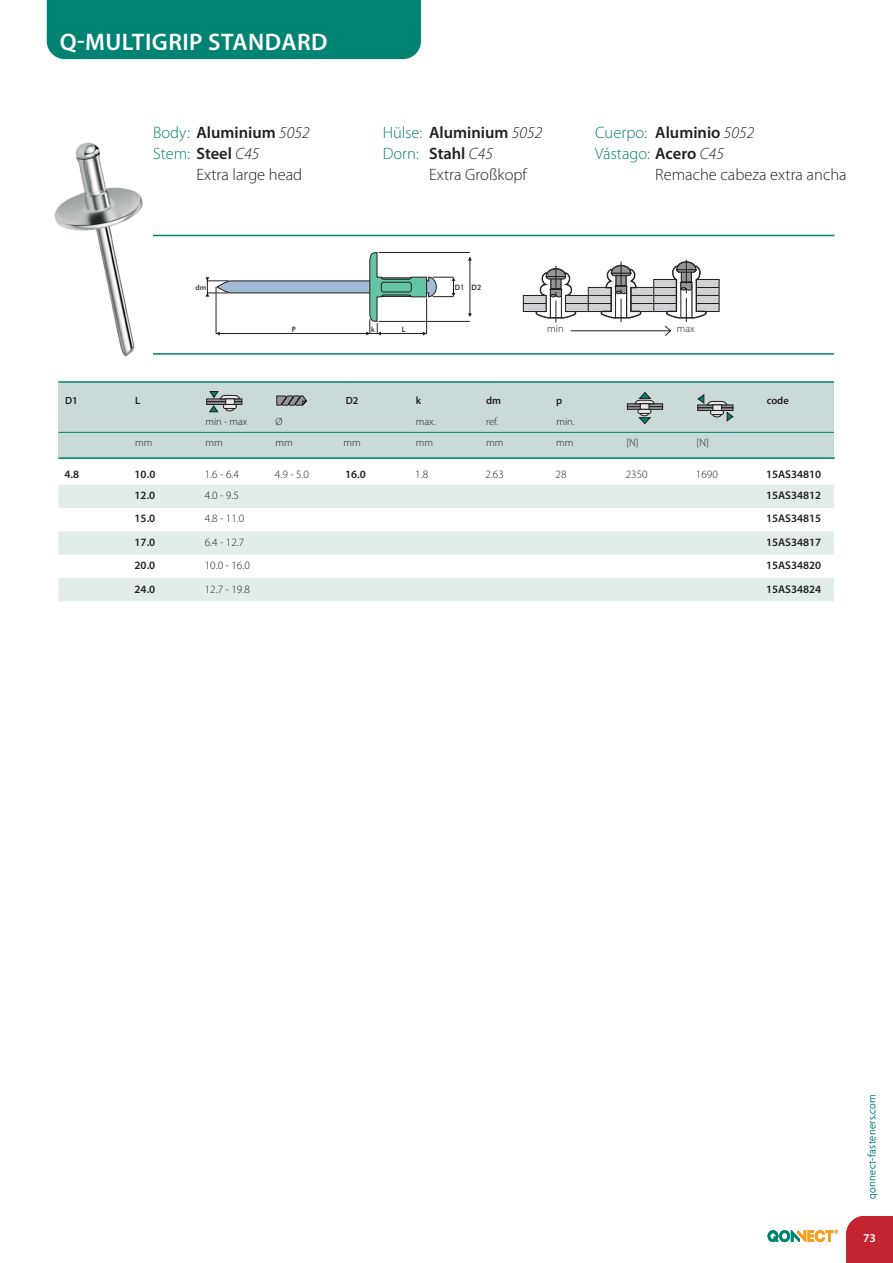
<style>
.page{position:relative;width:893px;height:1263px;background:#fff}
.page>*{position:absolute;margin:0;border:0;box-sizing:border-box;transform-origin:0 0}
.t1{font:600 24px "Myriad Pro";letter-spacing:.02em;color:#fff}
.t2{font:600 16.5px/21px "Myriad Pro";color:#231f20}
.t3{font:300 16.5px "Myriad Pro";color:#231f20}
.t4{font:300 16.5px/21px "Myriad Pro";color:#008373}
.t5{font:600 12px "Myriad Pro";color:#fff}
.t6{font:600 11.25px "Myriad Pro";color:#231f20}
.t7{font:300 11.25px "Myriad Pro";color:#231f20}
.t8{font:300 10.5px "Myriad Pro";color:#231f20}
.t9{font:300 10.5px "Myriad Pro";letter-spacing:.04em;color:#008373}
.t10{font:600 10.5px "Myriad Pro";color:#231f20}
.t11{font:500 7.35px "Futura BT";color:#231f20}
.s1{font-weight:300;color:#008373}
.s2{font-weight:300;font-style:italic}
.s3{font-weight:600;color:#231f20}
.s4{font-style:italic;color:#231f20}
</style>
<div class="page">
<hr style="left:84px;top:353px;width:750px;height:2px;background:#008373">
<div style="left:58px;top:383px;width:776px;height:76px;background:#c9dad8"></div>
<hr style="left:58px;top:432px;width:776px;height:1px;background:#008373">
<div style="left:846px;top:1216px;width:47px;height:47px;background:#c32430"></div>
<div style="left:627px;top:403px;width:36px;height:4px;border:1px solid #231f20"></div>
<div style="left:627px;top:406px;width:36px;height:4px;border:1px solid #231f20"></div>
<div style="left:640px;top:404px;width:9px;height:5px;background:#e6e7e9"></div>
<div style="left:640px;top:403px;width:9px;height:7px;border:1px solid #231f20"></div>
<hr style="left:638px;top:409px;width:13px;height:4px;background:#e6e7e9;border-radius:2px">
<div style="left:638px;top:409px;width:13px;height:5px;border:1px solid #231f20;border-radius:2px"></div>
<svg style="left:634px;top:392px;width:20px;height:12px"></svg>
<svg style="left:638px;top:413px;width:13px;height:12px"></svg>
<svg style="left:697px;top:394px;width:37px;height:28px"></svg>
<div style="left:206px;top:398px;width:36px;height:4px;border:1px solid #231f20"></div>
<div style="left:206px;top:401px;width:36px;height:4px;border:1px solid #231f20"></div>
<svg style="left:208px;top:391px;width:32px;height:22px"></svg>
<svg style="left:276px;top:395px;width:31px;height:11px"></svg>
<svg style="left:767px;top:1229px;width:71px;height:14px"></svg>
<hr style="left:58px;top:457px;width:776px;height:2px;background:#008373">
<hr style="left:58px;top:381px;width:776px;height:2px;background:#008373">
<svg style="left:59px;top:484px;width:775px;height:1px"></svg>
<svg style="left:58px;top:485px;width:776px;height:116px;fill:#e2eceb"></svg>
<hr style="left:470px;top:257px;width:1px;height:58px;background:#231f20">
<hr style="left:379px;top:252px;width:91px;height:1px;background:#231f20">
<hr style="left:379px;top:321px;width:91px;height:1px;background:#231f20">
<svg style="left:468px;top:257px;width:4px;height:4px"></svg>
<svg style="left:205px;top:252px;width:250px;height:83px"></svg>
<hr style="left:99px;top:235px;width:735px;height:1px;background:#008373">
<div style="left:47px;top:0;width:374px;height:59px;background:#008373"></div>
<div style="left:47px;top:214px;width:106px;height:152px;background:#fff"></div>
<img style="left:54px;top:142px;width:89px;height:215px">
<hr style="left:571px;top:330px;width:99px;height:1px;background:#231f20">
<svg style="left:535px;top:265px;width:41px;height:58px"></svg>
<div style="left:523px;top:295px;width:23px;height:8px;background:#d1d2d4"></div>
<div style="left:523px;top:295px;width:23px;height:9px;border:1px solid #231f20"></div>
<div style="left:523px;top:303px;width:23px;height:8px;background:#d1d2d4"></div>
<div style="left:523px;top:303px;width:23px;height:9px;border:1px solid #231f20"></div>
<div style="left:566px;top:295px;width:22px;height:8px;background:#d1d2d4"></div>
<div style="left:565px;top:295px;width:24px;height:9px;border:1px solid #231f20"></div>
<div style="left:566px;top:303px;width:22px;height:8px;background:#d1d2d4"></div>
<div style="left:565px;top:303px;width:24px;height:9px;border:1px solid #231f20"></div>
<div style="left:588px;top:295px;width:23px;height:8px;background:#d1d2d4"></div>
<div style="left:588px;top:295px;width:24px;height:9px;border:1px solid #231f20"></div>
<div style="left:588px;top:287px;width:23px;height:8px;background:#d1d2d4"></div>
<div style="left:588px;top:287px;width:24px;height:9px;border:1px solid #231f20"></div>
<div style="left:588px;top:303px;width:23px;height:8px;background:#d1d2d4"></div>
<div style="left:588px;top:303px;width:24px;height:9px;border:1px solid #231f20"></div>
<div style="left:631px;top:295px;width:23px;height:8px;background:#d1d2d4"></div>
<div style="left:631px;top:287px;width:23px;height:8px;background:#d1d2d4"></div>
<div style="left:630px;top:287px;width:24px;height:9px;border:1px solid #231f20"></div>
<div style="left:631px;top:303px;width:23px;height:8px;background:#d1d2d4"></div>
<div style="left:630px;top:303px;width:24px;height:9px;border:1px solid #231f20"></div>
<div style="left:654px;top:295px;width:23px;height:8px;background:#d1d2d4"></div>
<div style="left:653px;top:295px;width:24px;height:9px;border:1px solid #231f20"></div>
<div style="left:654px;top:287px;width:23px;height:8px;background:#d1d2d4"></div>
<div style="left:653px;top:287px;width:24px;height:9px;border:1px solid #231f20"></div>
<div style="left:654px;top:279px;width:23px;height:8px;background:#d1d2d4"></div>
<div style="left:653px;top:279px;width:24px;height:9px;border:1px solid #231f20"></div>
<div style="left:654px;top:303px;width:23px;height:8px;background:#d1d2d4"></div>
<div style="left:653px;top:303px;width:24px;height:9px;border:1px solid #231f20"></div>
<div style="left:696px;top:295px;width:23px;height:8px;background:#d1d2d4"></div>
<div style="left:696px;top:287px;width:23px;height:8px;background:#d1d2d4"></div>
<div style="left:696px;top:287px;width:23px;height:9px;border:1px solid #231f20"></div>
<div style="left:696px;top:279px;width:23px;height:8px;background:#d1d2d4"></div>
<div style="left:696px;top:279px;width:23px;height:9px;border:1px solid #231f20"></div>
<div style="left:696px;top:303px;width:23px;height:8px;background:#d1d2d4"></div>
<div style="left:696px;top:303px;width:23px;height:9px;border:1px solid #231f20"></div>
<svg style="left:600px;top:261px;width:42px;height:61px"></svg>
<svg style="left:664px;top:260px;width:43px;height:76px"></svg>
<h1 class="t1" style="left:60px;top:27px;width:269px">Q-MULTIGRIP STANDARD</h1>
<h2 class="t2" style="left:153px;top:122px;width:158px"><span class="s1">Body:</span> Aluminium <span class="s2">5052<br></span><span class="s1">Stem:</span> Steel <span class="s2">C45</span></h2>
<h2 class="t3" style="left:197px;top:166px;width:107px">Extra large head</h2>
<h2 class="t2" style="left:383px;top:122px;width:161px"><span class="s1">Hülse:</span> Aluminium <span class="s2">5052<br></span><span class="s1">Dorn:</span> Stahl <span class="s2">C45</span></h2>
<h2 class="t3" style="left:429px;top:166px;width:99px">Extra Großkopf</h2>
<h2 class="t4" style="left:595px;top:123px;width:161px">Cuerpo: <span class="s3">Aluminio</span> <span class="s4">5052<br></span>Vástago: <span class="s3">Acero</span> <span class="s4">C45</span></h2>
<h2 class="t3" style="left:655px;top:166px;width:193px">Remache cabeza extra ancha</h2>
<p class="t11" style="left:196px;top:283px;width:12px">dm</p>
<p class="t11" style="left:455px;top:283px;width:28px">D1 D2</p>
<p class="t11" style="left:292px;top:325px;width:5px">P</p>
<p class="t11" style="left:371px;top:325px;width:5px">k</p>
<p class="t11" style="left:402px;top:325px;width:5px">L</p>
<p class="t8" style="left:547px;top:323px;width:18px">min</p>
<p class="t8" style="left:677px;top:323px;width:19px">max</p>
<p class="t10" style="left:65px;top:393px;width:14px">D1</p>
<p class="t10" style="left:135px;top:393px;width:7px">L</p>
<p class="t10" style="left:346px;top:393px;width:14px">D2</p>
<p class="t10" style="left:416px;top:393px;width:7px">k</p>
<p class="t10" style="left:486px;top:393px;width:17px">dm</p>
<p class="t10" style="left:556px;top:393px;width:8px">p</p>
<p class="t10" style="left:767px;top:393px;width:24px">code</p>
<p class="t8" style="left:205px;top:416px;width:44px">min - max</p>
<p class="t8" style="left:276px;top:416px;width:9px">Ø</p>
<p class="t8" style="left:416px;top:416px;width:21px">max.</p>
<p class="t8" style="left:486px;top:416px;width:14px">ref.</p>
<p class="t8" style="left:556px;top:416px;width:20px">min.</p>
<p class="t8" style="left:135px;top:437px;width:19px">mm</p>
<p class="t8" style="left:205px;top:437px;width:19px">mm</p>
<p class="t8" style="left:276px;top:437px;width:19px">mm</p>
<p class="t8" style="left:344px;top:437px;width:19px">mm</p>
<p class="t8" style="left:416px;top:437px;width:19px">mm</p>
<p class="t8" style="left:486px;top:437px;width:19px">mm</p>
<p class="t8" style="left:556px;top:437px;width:19px">mm</p>
<p class="t8" style="left:626px;top:437px;width:14px">[N]</p>
<p class="t8" style="left:697px;top:437px;width:14px">[N]</p>
<p class="t6" style="left:64px;top:467px;width:16px">4.8</p>
<p class="t6" style="left:135px;top:467px;width:22px">10.0</p>
<p class="t7" style="left:205px;top:468px;width:36px">1.6 - 6.4</p>
<p class="t7" style="left:275px;top:468px;width:36px">4.9 - 5.0</p>
<p class="t6" style="left:345px;top:467px;width:22px">16.0</p>
<p class="t7" style="left:415px;top:468px;width:14px">1.8</p>
<p class="t7" style="left:485px;top:468px;width:20px">2.63</p>
<p class="t7" style="left:556px;top:468px;width:12px">28</p>
<p class="t7" style="left:626px;top:468px;width:23px">2350</p>
<p class="t7" style="left:696px;top:468px;width:23px">1690</p>
<p class="t6" style="left:766px;top:467px;width:57px">15AS34810</p>
<p class="t6" style="left:135px;top:488px;width:22px">12.0</p>
<p class="t7" style="left:205px;top:489px;width:36px">4.0 - 9.5</p>
<p class="t6" style="left:766px;top:488px;width:57px">15AS34812</p>
<p class="t6" style="left:135px;top:511px;width:22px">15.0</p>
<p class="t7" style="left:205px;top:512px;width:41px">4.8 - 11.0</p>
<p class="t6" style="left:766px;top:511px;width:57px">15AS34815</p>
<p class="t6" style="left:135px;top:535px;width:22px">17.0</p>
<p class="t7" style="left:205px;top:536px;width:41px">6.4 - 12.7</p>
<p class="t6" style="left:766px;top:535px;width:57px">15AS34817</p>
<p class="t6" style="left:135px;top:558px;width:22px">20.0</p>
<p class="t7" style="left:205px;top:559px;width:47px">10.0 - 16.0</p>
<p class="t6" style="left:766px;top:558px;width:57px">15AS34820</p>
<p class="t6" style="left:135px;top:582px;width:22px">24.0</p>
<p class="t7" style="left:205px;top:583px;width:47px">12.7 - 19.8</p>
<p class="t6" style="left:766px;top:582px;width:57px">15AS34824</p>
<p class="t9" style="left:866px;top:1199px;width:107px;rotate:-90deg">qonnect-fasteners.com</p>
<p class="t5" style="left:863px;top:1230px;width:14px">73</p>
</div>
